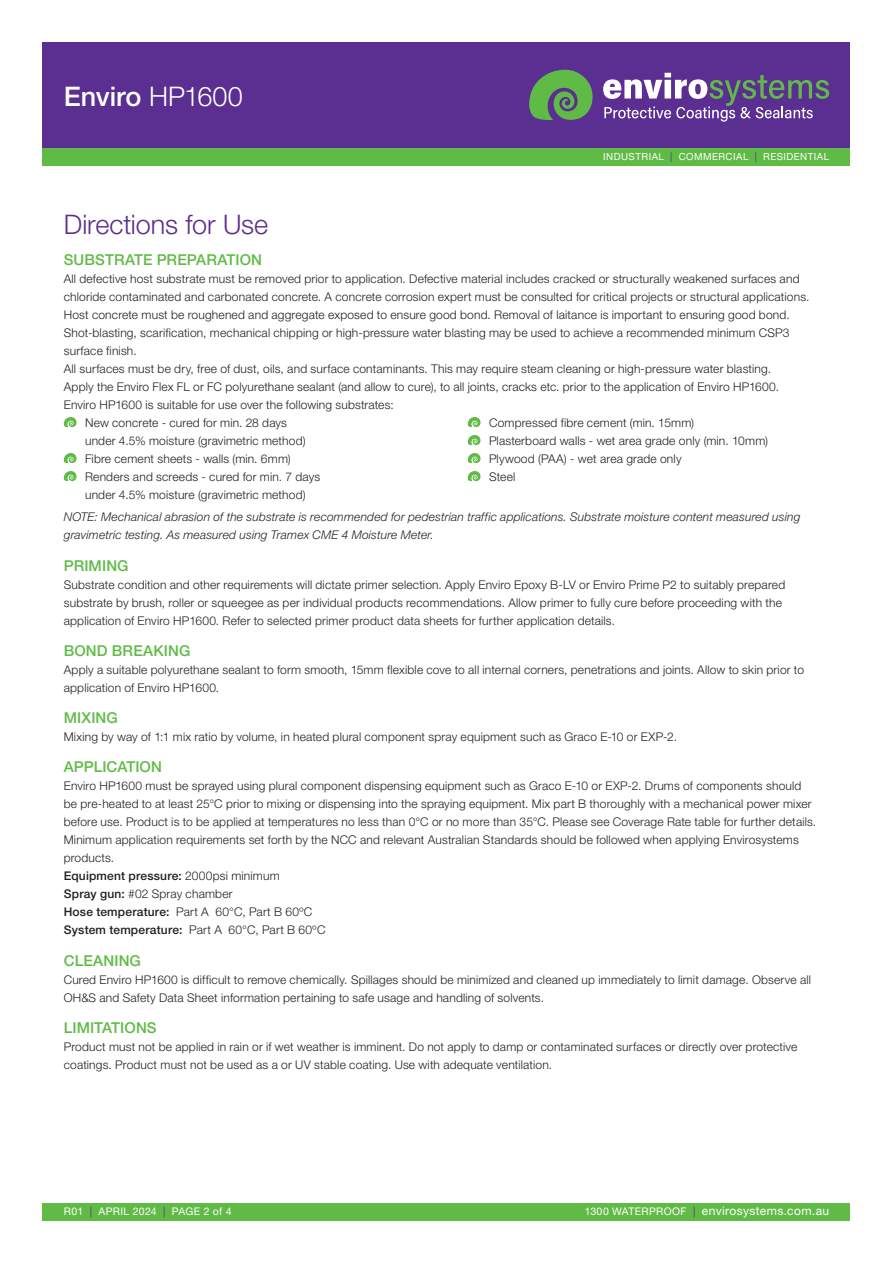
<style>
.page{position:relative;width:893px;height:1263px;background:#fff}
.page>*{position:absolute;margin:0;border:0;box-sizing:border-box;transform-origin:0 0}
.t1{font:300 27px "Helvetica Neue";letter-spacing:-.005em;color:#5b2e91}
.t2{font:500 27px "Helvetica Neue";color:#fff}
.t3{font:500 15px "Helvetica Neue";letter-spacing:.005em;color:#60bb46}
.t4{font:300 12px/18px "Helvetica Neue";letter-spacing:.015em;color:#231f20}
.t5{font:italic 300 12px/18px "Helvetica Neue";letter-spacing:.015em;color:#231f20}
.t6{font:12px "Helvetica Neue";letter-spacing:.03em;color:#fff}
.t7{font:10.5px "Helvetica Neue";letter-spacing:.03em;color:#fff}
.t8{font:9.75px "Helvetica Neue";letter-spacing:.05em;color:#fff}
.s1{font-weight:300}
.s2{color:#5b2e91}
.s3{font-weight:500}
.s4{font-size:10.5px}
.s5{font-size:10.5px;color:#5b2e91}
</style>
<div class="page">
<div style="left:43px;top:43px;width:807px;height:106px;background:#5b2e91"></div>
<svg style="left:603px;top:73px;width:226px;height:49px"></svg>
<svg style="left:529px;top:70px;width:64px;height:50px"></svg>
<div style="left:43px;top:149px;width:807px;height:17px;background:#60bb46"></div>
<div style="left:43px;top:1203px;width:807px;height:17px;background:#60bb46"></div>
<svg style="left:64px;top:417px;width:13px;height:10px"></svg>
<svg style="left:64px;top:453px;width:13px;height:10px"></svg>
<svg style="left:64px;top:471px;width:13px;height:10px"></svg>
<svg style="left:468px;top:417px;width:12px;height:10px"></svg>
<svg style="left:468px;top:435px;width:12px;height:10px"></svg>
<svg style="left:468px;top:453px;width:12px;height:10px"></svg>
<svg style="left:468px;top:471px;width:12px;height:10px"></svg>
<h1 class="t2" style="left:64px;top:81px;width:180px">Enviro <span class="s1">HP1600</span></h1>
<p class="t8" style="left:603px;top:151px;width:227px">INDUSTRIAL <span class="s2">|</span> COMMERCIAL <span class="s2">|</span> RESIDENTIAL</p>
<h1 class="t1" style="left:64px;top:208px;width:206px">Directions for Use</h1>
<p class="t3" style="left:64px;top:251px;width:200px">SUBSTRATE PREPARATION</p>
<p class="t4" style="left:64px;top:270px;width:737px">All defective host substrate must be removed prior to application. Defective material includes cracked or structurally weakened surfaces and</p>
<p class="t4" style="left:64px;top:288px;width:747px">chloride contaminated and carbonated concrete. A concrete corrosion expert must be consulted for critical projects or structural applications.</p>
<p class="t4" style="left:64px;top:306px;width:727px">Host concrete must be roughened and aggregate exposed to ensure good bond. Removal of laitance is important to ensuring good bond.</p>
<p class="t4" style="left:64px;top:324px;width:727px">Shot-blasting, scarification, mechanical chipping or high-pressure water blasting may be used to achieve a recommended minimum CSP3</p>
<p class="t4" style="left:64px;top:342px;width:74px">surface finish.</p>
<p class="t4" style="left:64px;top:360px;width:709px">All surfaces must be dry, free of dust, oils, and surface contaminants. This may require steam cleaning or high-pressure water blasting.</p>
<p class="t4" style="left:64px;top:378px;width:717px">Apply the Enviro Flex FL or FC polyurethane sealant (and allow to cure), to all joints, cracks etc. prior to the application of Enviro HP1600.</p>
<p class="t4" style="left:64px;top:396px;width:331px">Enviro HP1600 is suitable for use over the following substrates:</p>
<p class="t4" style="left:85px;top:414px;width:203px">New concrete - cured for min. 28 days</p>
<p class="t4" style="left:85px;top:432px;width:222px">under 4.5% moisture (gravimetric method)</p>
<p class="t4" style="left:85px;top:450px;width:207px">Fibre cement sheets - walls (min. 6mm)</p>
<p class="t4" style="left:85px;top:468px;width:237px">Renders and screeds - cured for min. 7 days</p>
<p class="t4" style="left:85px;top:486px;width:222px">under 4.5% moisture (gravimetric method)</p>
<p class="t4" style="left:489px;top:414px;width:281px">Compressed fibre cement (min. 15mm)<br>Plasterboard walls - wet area grade only (min. 10mm)<br>Plywood (PAA) - wet area grade only<br>Steel</p>
<p class="t5" style="left:64px;top:508px;width:738px">NOTE: Mechanical abrasion of the substrate is recommended for pedestrian traffic applications. Substrate moisture content measured using gravimetric testing. As measured using Tramex CME 4 Moisture Meter.</p>
<p class="t3" style="left:64px;top:556px;width:66px">PRIMING</p>
<p class="t4" style="left:64px;top:575px;width:723px">Substrate condition and other requirements will dictate primer selection. Apply Enviro Epoxy B-LV or Enviro Prime P2 to suitably prepared substrate by brush, roller or squeegee as per individual products recommendations. Allow primer to fully cure before proceeding with the application of Enviro HP1600. Refer to selected primer product data sheets for further application details.</p>
<p class="t3" style="left:64px;top:642px;width:128px">BOND BREAKING</p>
<p class="t4" style="left:64px;top:660px;width:742px">Apply a suitable polyurethane sealant to form smooth, 15mm flexible cove to all internal corners, penetrations and joints. Allow to skin prior to application of Enviro HP1600.</p>
<p class="t3" style="left:64px;top:709px;width:56px">MIXING</p>
<p class="t4" style="left:64px;top:728px;width:615px">Mixing by way of 1:1 mix ratio by volume, in heated plural component spray equipment such as Graco E-10 or EXP-2.</p>
<p class="t3" style="left:64px;top:758px;width:100px">APPLICATION</p>
<p class="t4" style="left:64px;top:777px;width:754px">Enviro HP1600 must be sprayed using plural component dispensing equipment such as Graco E-10 or EXP-2. Drums of components should be pre-heated to at least 25°C prior to mixing or dispensing into the spraying equipment. Mix part B thoroughly with a mechanical power mixer before use. Product is to be applied at temperatures no less than 0°C or no more than 35°C. Please see Coverage Rate table for further details.<br>Minimum application requirements set forth by the NCC and relevant Australian Standards should be followed when applying Envirosystems products.<br><span class="s3">Equipment pressure:</span> 2000psi minimum<br><span class="s3">Spray gun:</span> #02 Spray chamber<br><span class="s3">Hose temperature:</span> Part A 60°C, Part B 60ºC<br><span class="s3">System temperature:</span> Part A 60°C, Part B 60ºC</p>
<p class="t3" style="left:64px;top:951px;width:79px">CLEANING</p>
<p class="t4" style="left:64px;top:970px;width:749px">Cured Enviro HP1600 is difficult to remove chemically. Spillages should be minimized and cleaned up immediately to limit damage. Observe all<br>OH&amp;S and Safety Data Sheet information pertaining to safe usage and handling of solvents.</p>
<p class="t3" style="left:64px;top:1019px;width:94px">LIMITATIONS</p>
<p class="t4" style="left:64px;top:1037px;width:735px">Product must not be applied in rain or if wet weather is imminent. Do not apply to damp or contaminated surfaces or directly over protective coatings. Product must not be used as a or UV stable coating. Use with adequate ventilation.</p>
<p class="t7" style="left:64px;top:1205px;width:169px">R01 <span class="s2">|</span> APRIL 2024 <span class="s2">|</span> PAGE 2 of 4</p>
<p class="t6" style="left:585px;top:1204px;width:246px"><span class="s4">1300 WATERPROOF</span> <span class="s5">|</span> envirosystems.com.au</p>
</div>
